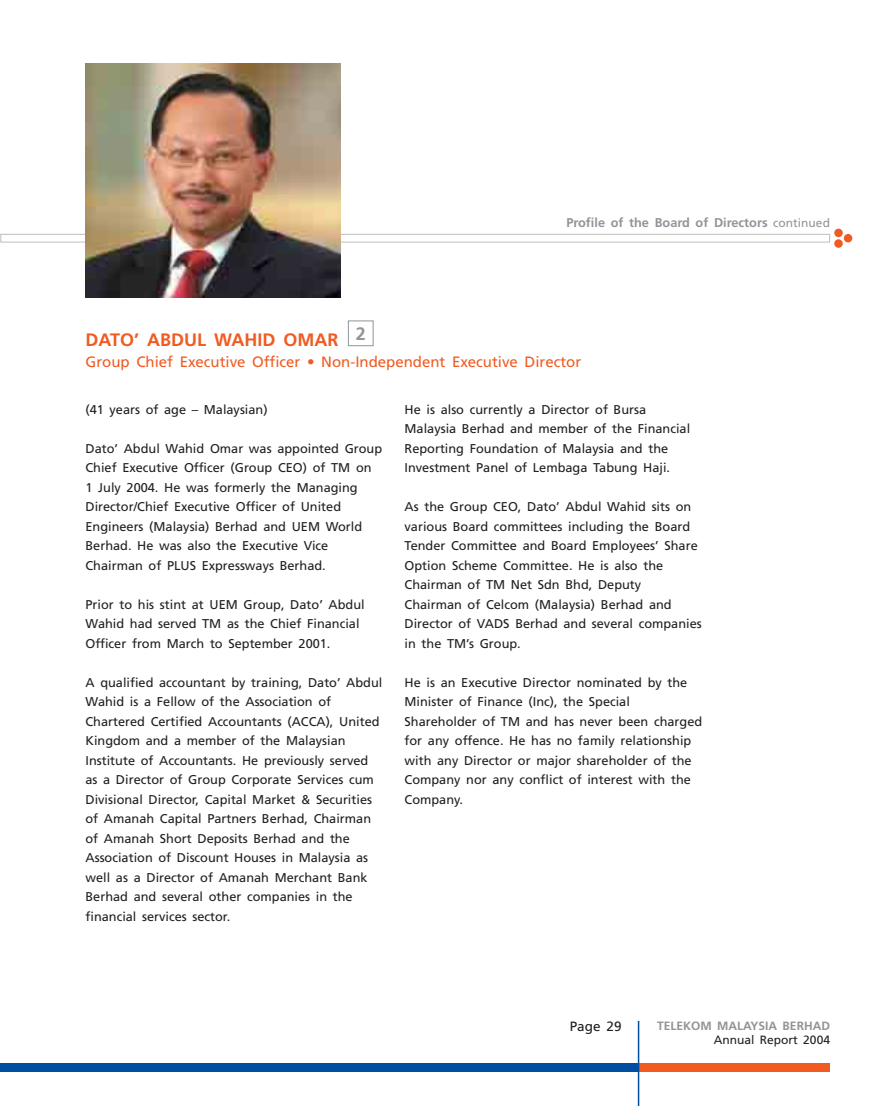
<style>
.page{position:relative;width:893px;height:1106px;background:#fff}
.page>*{position:absolute;margin:0;border:0;box-sizing:border-box;transform-origin:0 0}
.t1{font:700 18px "Frutiger";color:#f15b22}
.t2{font:700 18px "Frutiger";color:#939497}
.t3{font:15px "Frutiger";color:#f15b22}
.t4{font:13.5px "Frutiger";color:#231f1f}
.t5{font:12.75px/19.5px "Frutiger";color:#231f1f}
.t6{font:700 12.75px "Frutiger";color:#939497}
.t7{font:700 12px "Frutiger";color:#939497}
.t8{font:12px "Frutiger";color:#231f1f}
.s1{font-weight:400;font-size:12px}
</style>
<div class="page">
<div style="left:638px;top:1063px;width:192px;height:8px;background:#f15b22"></div>
<div style="left:0;top:1063px;width:638px;height:8px;background:#004ea1"></div>
<hr style="left:637px;top:1020px;width:2px;height:86px;background:#004ea1">
<div style="left:0;top:234px;width:830px;height:8px;border:1px solid #b9c1b8"></div>
<div style="left:834px;top:229px;width:8px;height:8px;background:#f15b22;border-radius:50%"></div>
<div style="left:834px;top:239px;width:8px;height:9px;background:#f15b22;border-radius:50%"></div>
<div style="left:843px;top:234px;width:9px;height:8px;background:#f15b22;border-radius:50%"></div>
<div style="left:348px;top:320px;width:25px;height:26px;border:1px solid #939497"></div>
<img style="left:85px;top:64px;width:256px;height:234px">
<p class="t6" style="left:566px;top:217px;width:265px">Profile of the Board of Directors <span class="s1">continued</span></p>
<h1 class="t2" style="left:356px;top:326px;width:12px">2</h1>
<h1 class="t1" style="left:85px;top:332px;width:254px">DATO’ ABDUL WAHID OMAR</h1>
<p class="t3" style="left:85px;top:356px;width:497px">Group Chief Executive Officer • Non-Independent Executive Director</p>
<p class="t5" style="left:85px;top:400px;width:184px">(41 years of age – Malaysian)</p>
<p class="t5" style="left:85px;top:439px;width:298px">Dato’ Abdul Wahid Omar was appointed Group Chief Executive Officer (Group CEO) of TM on<br>1 July 2004. He was formerly the Managing Director/Chief Executive Officer of United Engineers (Malaysia) Berhad and UEM World Berhad. He was also the Executive Vice Chairman of PLUS Expressways Berhad.</p>
<p class="t5" style="left:85px;top:595px;width:281px">Prior to his stint at UEM Group, Dato’ Abdul<br>Wahid had served TM as the Chief Financial<br>Officer from March to September 2001.</p>
<p class="t5" style="left:85px;top:673px;width:298px">A qualified accountant by training, Dato’ Abdul Wahid is a Fellow of the Association of Chartered Certified Accountants (ACCA), United Kingdom and a member of the Malaysian Institute of Accountants. He previously served as a Director of Group Corporate Services cum Divisional Director, Capital Market &amp; Securities of Amanah Capital Partners Berhad, Chairman of Amanah Short Deposits Berhad and the Association of Discount Houses in Malaysia as well as a Director of Amanah Merchant Bank Berhad and several other companies in the financial services sector.</p>
<p class="t5" style="left:404px;top:400px;width:287px">He is also currently a Director of Bursa Malaysia Berhad and member of the Financial Reporting Foundation of Malaysia and the Investment Panel of Lembaga Tabung Haji.</p>
<p class="t5" style="left:404px;top:498px;width:299px">As the Group CEO, Dato’ Abdul Wahid sits on various Board committees including the Board Tender Committee and Board Employees’ Share Option Scheme Committee. He is also the Chairman of TM Net Sdn Bhd, Deputy Chairman of Celcom (Malaysia) Berhad and Director of VADS Berhad and several companies in the TM’s Group.</p>
<p class="t5" style="left:404px;top:673px;width:299px">He is an Executive Director nominated by the Minister of Finance (Inc), the Special Shareholder of TM and has never been charged for any offence. He has no family relationship with any Director or major shareholder of the Company nor any conflict of interest with the Company.</p>
<p class="t4" style="left:569px;top:1020px;width:53px">Page 29</p>
<p class="t7" style="left:657px;top:1020px;width:174px">TELEKOM MALAYSIA BERHAD</p>
<p class="t8" style="left:714px;top:1035px;width:118px">Annual Report 2004</p>
</div>
